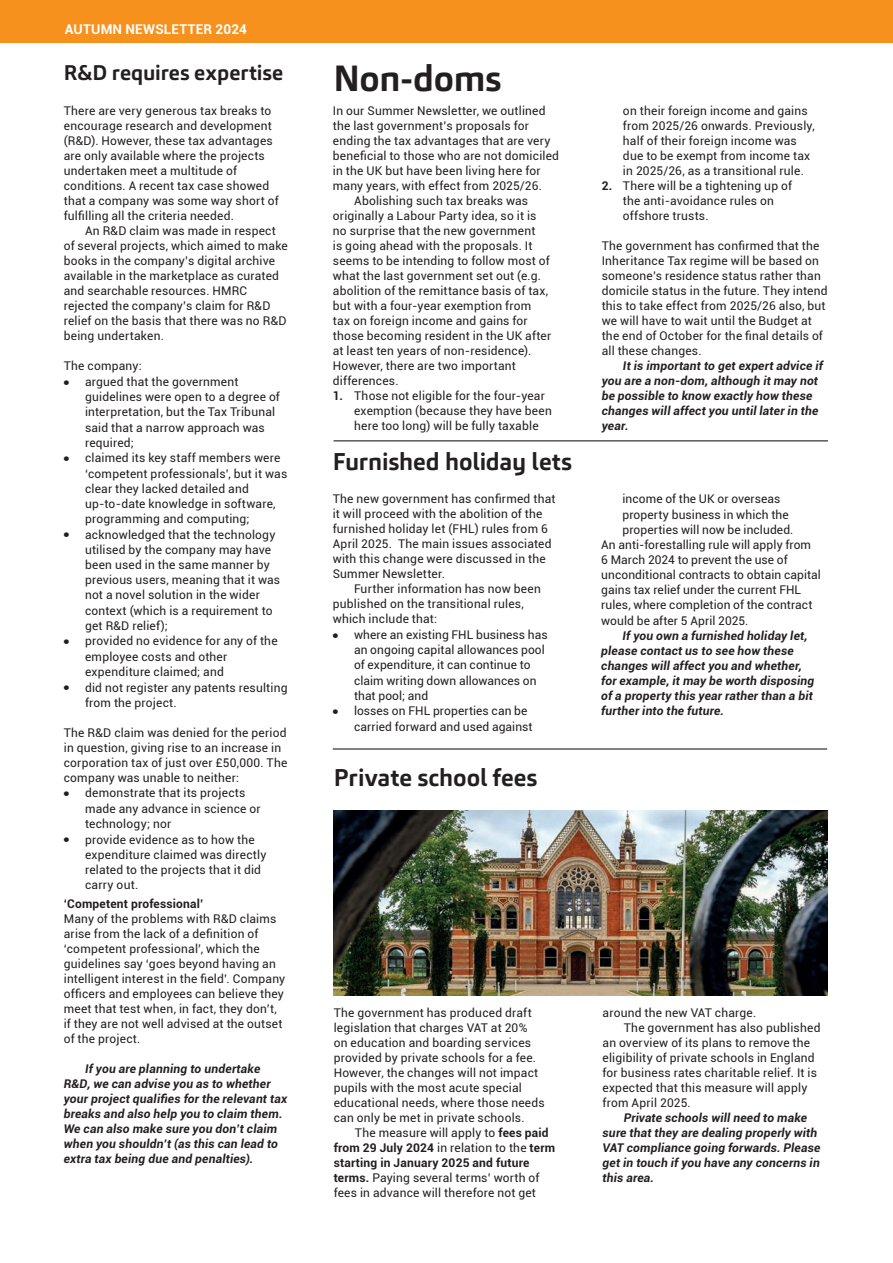
<style>
.page{position:relative;width:893px;height:1263px;background:#fff}
.page>*{position:absolute;margin:0;border:0;box-sizing:border-box;transform-origin:0 0}
.t1{font:700 36px "Carnac";letter-spacing:-.01em;color:#231f20}
.t2{font:700 24px "Carnac";letter-spacing:-.005em;color:#231f20}
.t3{font:700 21px "Carnac";color:#231f20}
.t4{font:700 13.5px "Roboto";letter-spacing:.015em;color:#fff}
.t5{font:12px/15px "Roboto";letter-spacing:.015em;color:#231f20}
.t6{font:italic 700 12px/15px "Roboto";letter-spacing:.015em;color:#231f20}
.t7{font:700 12px "Roboto";letter-spacing:.015em;color:#231f20}
.s1{font-weight:700}
</style>
<div class="page">
<div style="left:0;top:0;width:893px;height:43px;background:#f6911e"></div>
<hr style="left:334px;top:440px;width:494px;height:1px;background:#231f20">
<hr style="left:333px;top:748px;width:494px;height:1px;background:#231f20">
<img style="left:334px;top:810px;width:493px;height:185px">
<p class="t4" style="left:65px;top:20px;width:184px">AUTUMN NEWSLETTER 2024</p>
<h3 class="t3" style="left:64px;top:59px;width:221px">R&amp;D requires expertise</h3>
<p class="t5" style="left:64px;top:103px;width:217px">There are very generous tax breaks to encourage research and development (R&amp;D). However, these tax advantages are only available where the projects undertaken meet a multitude of conditions. A recent tax case showed that a company was some way short of fulfilling all the criteria needed.</p>
<p class="t5" style="left:64px;top:223px;width:225px;text-indent:21px">An R&amp;D claim was made in respect of several projects, which aimed to make books in the company’s digital archive available in the marketplace as curated and searchable resources. HMRC rejected the company’s claim for R&amp;D relief on the basis that there was no R&amp;D being undertaken.</p>
<p class="t5" style="left:64px;top:358px;width:80px">The company:</p>
<p class="t5" style="left:85px;top:374px;width:196px;text-indent:-21px">● argued that the government guidelines were open to a degree of interpretation, but the Tax Tribunal said that a narrow approach was required;</p>
<p class="t5" style="left:85px;top:450px;width:204px;text-indent:-21px">● claimed its key staff members were ‘competent professionals’, but it was clear they lacked detailed and up-to-date knowledge in software, programming and computing;</p>
<p class="t5" style="left:85px;top:526px;width:197px;text-indent:-21px">● acknowledged that the technology utilised by the company may have been used in the same manner by previous users, meaning that it was not a novel solution in the wider context (which is a requirement to get R&amp;D relief);</p>
<p class="t5" style="left:85px;top:633px;width:194px;text-indent:-21px">● provided no evidence for any of the employee costs and other expenditure claimed; and</p>
<p class="t5" style="left:85px;top:679px;width:204px;text-indent:-21px">● did not register any patents resulting from the project.</p>
<p class="t5" style="left:64px;top:724px;width:225px">The R&amp;D claim was denied for the period in question, giving rise to an increase in corporation tax of just over £50,000. The company was unable to neither:</p>
<p class="t5" style="left:85px;top:785px;width:177px;text-indent:-21px">● demonstrate that its projects made any advance in science or technology; nor</p>
<p class="t5" style="left:85px;top:831px;width:183px;text-indent:-21px">● provide evidence as to how the expenditure claimed was directly related to the projects that it did carry out.</p>
<p class="t7" style="left:64px;top:895px;width:141px">‘Competent professional’</p>
<p class="t5" style="left:64px;top:911px;width:223px">Many of the problems with R&amp;D claims arise from the lack of a definition of ‘competent professional’, which the guidelines say ‘goes beyond having an intelligent interest in the field’. Company officers and employees can believe they meet that test when, in fact, they don’t, if they are not well advised at the outset of the project.</p>
<p class="t6" style="left:64px;top:1061px;width:225px;text-indent:21px">If you are planning to undertake R&amp;D, we can advise you as to whether your project qualifies for the relevant tax breaks and also help you to claim them.<br>We can also make sure you don’t claim when you shouldn’t (as this can lead to extra tax being due and penalties).</p>
<h1 class="t1" style="left:333px;top:55px;width:170px">Non-doms</h1>
<p class="t5" style="left:333px;top:103px;width:214px">In our Summer Newsletter, we outlined</p>
<p class="t5" style="left:333px;top:118px;width:198px">the last government’s proposals for</p>
<p class="t5" style="left:333px;top:133px;width:219px">ending the tax advantages that are very</p>
<p class="t5" style="left:333px;top:148px;width:228px">beneficial to those who are not domiciled</p>
<p class="t5" style="left:333px;top:163px;width:209px">in the UK but have been living here for</p>
<p class="t5" style="left:333px;top:178px;width:211px">many years, with effect from 2025/26.</p>
<p class="t5" style="left:354px;top:193px;width:176px">Abolishing such tax breaks was</p>
<p class="t5" style="left:333px;top:208px;width:205px">originally a Labour Party idea, so it is</p>
<p class="t5" style="left:333px;top:223px;width:204px">no surprise that the new government</p>
<p class="t5" style="left:333px;top:238px;width:201px">is going ahead with the proposals. It</p>
<p class="t5" style="left:333px;top:253px;width:218px">seems to be intending to follow most of</p>
<p class="t5" style="left:333px;top:268px;width:210px">what the last government set out (e.g.</p>
<p class="t5" style="left:333px;top:283px;width:217px">abolition of the remittance basis of tax,</p>
<p class="t5" style="left:333px;top:298px;width:200px">but with a four-year exemption from</p>
<p class="t5" style="left:333px;top:313px;width:196px">tax on foreign income and gains for</p>
<p class="t5" style="left:333px;top:328px;width:220px">those becoming resident in the UK after</p>
<p class="t5" style="left:333px;top:343px;width:200px">at least ten years of non-residence).</p>
<p class="t5" style="left:333px;top:358px;width:185px">However, there are two important</p>
<p class="t5" style="left:333px;top:373px;width:67px">differences.</p>
<p class="t5" style="left:354px;top:388px;width:199px;text-indent:-21px"><span class="s1">1.</span> Those not eligible for the four-year exemption (because they have been here too long) will be fully taxable</p>
<h2 class="t2" style="left:333px;top:446px;width:241px">Furnished holiday lets</h2>
<p class="t5" style="left:333px;top:491px;width:224px">The new government has confirmed that it will proceed with the abolition of the furnished holiday let (FHL) rules from 6<br>April 2025. The main issues associated with this change were discussed in the Summer Newsletter.</p>
<p class="t5" style="left:333px;top:581px;width:210px;text-indent:21px">Further information has now been published on the transitional rules, which include that:</p>
<p class="t5" style="left:354px;top:627px;width:195px;text-indent:-21px">● where an existing FHL business has an ongoing capital allowances pool of expenditure, it can continue to claim writing down allowances on that pool; and</p>
<p class="t5" style="left:354px;top:703px;width:180px;text-indent:-21px">● losses on FHL properties can be carried forward and used against</p>
<h2 class="t2" style="left:334px;top:762px;width:205px">Private school fees</h2>
<p class="t5" style="left:623px;top:103px;width:193px">on their foreign income and gains from 2025/26 onwards. Previously, half of their foreign income was due to be exempt from income tax in 2025/26, as a transitional rule.</p>
<p class="t5" style="left:623px;top:178px;width:171px;text-indent:-21px"><span class="s1">2.</span> There will be a tightening up of the anti-avoidance rules on offshore trusts.</p>
<p class="t5" style="left:602px;top:238px;width:227px">The government has confirmed that the Inheritance Tax regime will be based on someone’s residence status rather than domicile status in the future. They intend this to take effect from 2025/26 also, but we will have to wait until the Budget at the end of October for the final details of all these changes.</p>
<p class="t6" style="left:602px;top:358px;width:223px;text-indent:21px">It is important to get expert advice if you are a non-dom, although it may not be possible to know exactly how these changes will affect you until later in the year.</p>
<p class="t5" style="left:622px;top:491px;width:159px">income of the UK or overseas</p>
<p class="t5" style="left:622px;top:506px;width:168px">property business in which the</p>
<p class="t5" style="left:622px;top:521px;width:172px">properties will now be included.</p>
<p class="t5" style="left:601px;top:537px;width:211px">An anti-forestalling rule will apply from</p>
<p class="t5" style="left:601px;top:552px;width:188px">6 March 2024 to prevent the use of</p>
<p class="t5" style="left:601px;top:567px;width:221px">unconditional contracts to obtain capital</p>
<p class="t5" style="left:601px;top:582px;width:201px">gains tax relief under the current FHL</p>
<p class="t5" style="left:601px;top:597px;width:213px">rules, where completion of the contract</p>
<p class="t5" style="left:601px;top:612px;width:149px">would be after 5 April 2025.</p>
<p class="t6" style="left:601px;top:627px;width:215px;text-indent:21px">If you own a furnished holiday let, please contact us to see how these changes will affect you and whether, for example, it may be worth disposing of a property this year rather than a bit further into the future.</p>
<p class="t5" style="left:334px;top:1004px;width:213px">The government has produced draft legislation that charges VAT at 20%<br>on education and boarding services provided by private schools for a fee.<br>However, the changes will not impact pupils with the most acute special educational needs, where those needs can only be met in private schools.</p>
<p class="t5" style="left:334px;top:1124px;width:223px;text-indent:21px">The measure will apply to <span class="s1">fees paid from 29 July 2024</span> in relation to the <span class="s1">term starting in January 2025 and future terms.</span> Paying several terms’ worth of fees in advance will therefore not get</p>
<p class="t5" style="left:602px;top:1004px;width:155px">around the new VAT charge.</p>
<p class="t5" style="left:624px;top:1019px;width:198px">The government has also published</p>
<p class="t5" style="left:602px;top:1034px;width:209px">an overview of its plans to remove the</p>
<p class="t5" style="left:602px;top:1049px;width:214px">eligibility of private schools in England</p>
<p class="t5" style="left:602px;top:1064px;width:216px">for business rates charitable relief. It is</p>
<p class="t5" style="left:602px;top:1079px;width:206px">expected that this measure will apply</p>
<p class="t5" style="left:602px;top:1094px;width:90px">from April 2025.</p>
<p class="t6" style="left:602px;top:1109px;width:219px;text-indent:21px">Private schools will need to make sure that they are dealing properly with<br>VAT compliance going forwards. Please get in touch if you have any concerns in this area.</p>
</div>
